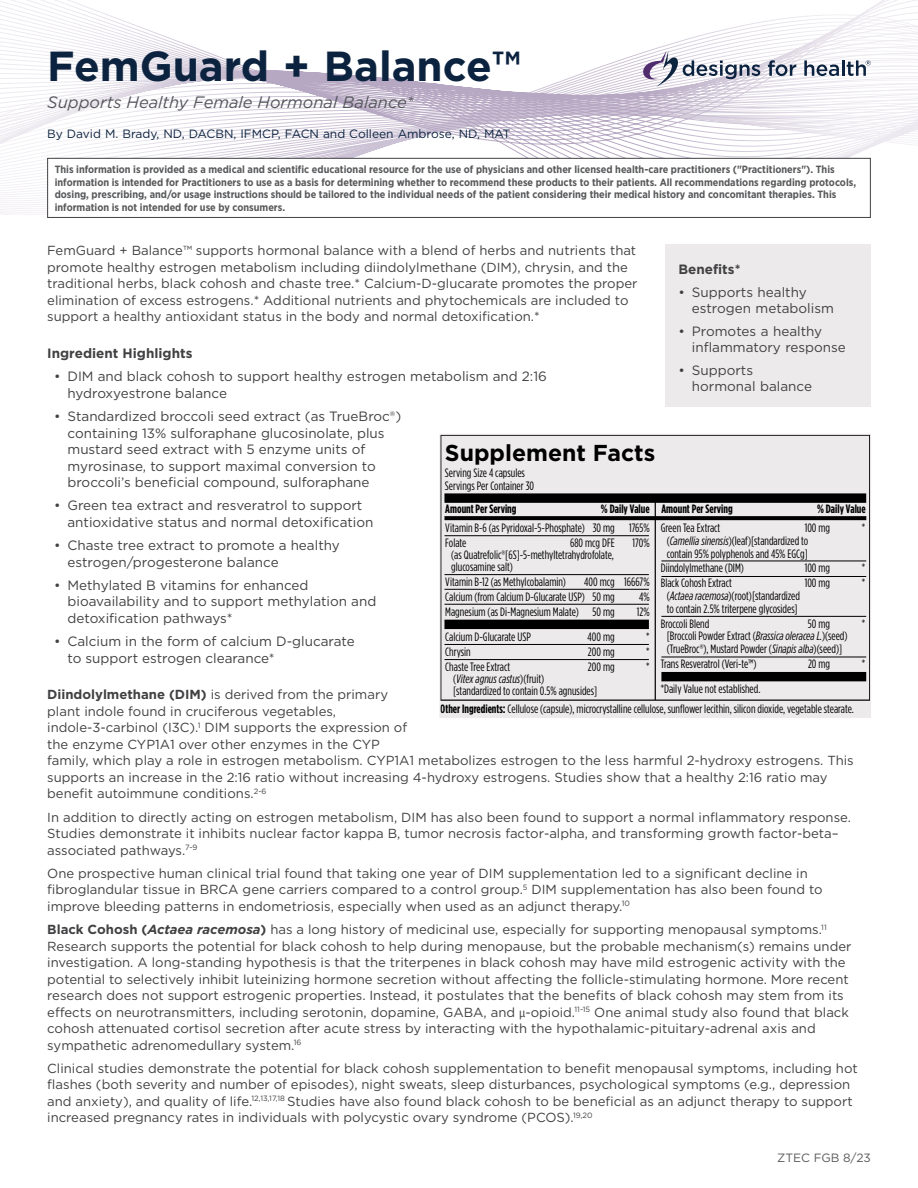
<style>
.page{position:relative;width:918px;height:1188px;background:#fff}
.page>*{position:absolute;margin:0;border:0;box-sizing:border-box;transform-origin:0 0}
.t1{font:700 42px "Gotham";color:#0c2340}
.t2{font:700 22.95px "Gotham";color:#000}
.t3{font:italic 16.5px "Gotham";color:#54565b}
.t4{font:13.5px/16.5px "Gotham";color:#414042}
.t5{font:700 13.5px "Gotham";color:#414042}
.t6{font:13.2px/16.5px "Gotham";color:#414042}
.t7{font:12.15px/12.8px "Gotham Condensed";color:#000}
.t8{font:700 12.15px "Gotham Condensed";color:#000}
.t9{font:12px "Gotham";color:#0c2340}
.t10{font:12px "Gotham";color:#58595b}
.t11{font:700 10.5px/12.6px "Gotham Narrow";color:#58595b}
.s1{font-weight:700}
.s2{font-weight:700;font-style:italic}
.s3{font-family:"Proxima Nova Cond"}
.s4{font-style:italic}
</style>
<div class="page">
<svg style="left:0;top:0;width:918px;height:214px"></svg>
<svg style="left:637px;top:47px;width:123px;height:40px"></svg>
<svg style="left:768px;top:60px;width:28px;height:16px"></svg>
<svg style="left:804px;top:60px;width:67px;height:16px"></svg>
<div style="left:48px;top:158px;width:822px;height:59px;background:#fff"></div>
<div style="left:47px;top:158px;width:824px;height:60px;border:1px solid #414042"></div>
<div style="left:665px;top:245px;width:206px;height:162px;background:#eceaeb"></div>
<svg style="left:440px;top:434px;width:431px;height:284px;background:#d2d0d1"></svg>
<h1 class="t1" style="left:47px;top:38px;width:475px">FemGuard + Balance™</h1>
<p class="t3" style="left:47px;top:91px;width:368px">Supports Healthy Female Hormonal Balance*</p>
<p class="t9" style="left:47px;top:126px;width:465px">By David M. Brady, ND, DACBN, IFMCP, FACN and Colleen Ambrose, ND, MAT</p>
<p class="t11" style="left:55px;top:163px;width:803px">This information is provided as a medical and scientific educational resource for the use of physicians and other licensed health‑care practitioners ("Practitioners"). This information is intended for Practitioners to use as a basis for determining whether to recommend these products to their patients. All recommendations regarding protocols, dosing, prescribing, and/or usage instructions should be tailored to the individual needs of the patient considering their medical history and concomitant therapies. This information is not intended for use by consumers.</p>
<p class="t6" style="left:47px;top:242px;width:592px">FemGuard + Balance™ supports hormonal balance with a blend of herbs and nutrients that promote healthy estrogen metabolism including diindolylmethane (DIM), chrysin, and the traditional herbs, black cohosh and chaste tree.* Calcium‑D‑glucarate promotes the proper elimination of excess estrogens.* Additional nutrients and phytochemicals are included to support a healthy antioxidant status in the body and normal detoxification.*</p>
<p class="t5" style="left:47px;top:344px;width:147px">Ingredient Highlights</p>
<p class="t4" style="left:68px;top:368px;width:481px;text-indent:-14px">• DIM and black cohosh to support healthy estrogen metabolism and 2:16 hydroxyestrone balance</p>
<p class="t4" style="left:68px;top:408px;width:335px;text-indent:-14px">• Standardized broccoli seed extract (as TrueBroc®) containing 13% sulforaphane glucosinolate, plus mustard seed extract with 5 enzyme units of myrosinase, to support maximal conversion to broccoli’s beneficial compound, sulforaphane</p>
<p class="t4" style="left:68px;top:497px;width:307px;text-indent:-14px">• Green tea extract and resveratrol to support antioxidative status and normal detoxification</p>
<p class="t4" style="left:68px;top:537px;width:274px;text-indent:-14px">• Chaste tree extract to promote a healthy estrogen/progesterone balance</p>
<p class="t4" style="left:68px;top:576px;width:310px;text-indent:-14px">• Methylated B vitamins for enhanced bioavailability and to support methylation and detoxification pathways*</p>
<p class="t4" style="left:68px;top:633px;width:289px;text-indent:-14px">• Calcium in the form of calcium D‑glucarate to support estrogen clearance*</p>
<p class="t6" style="left:47px;top:686px;width:808px"><span class="s1">Diindolylmethane (DIM)</span> is derived from the primary<br>plant indole found in cruciferous vegetables,<br>indole‑3‑carbinol (I3C).<sup>1</sup> DIM supports the expression of<br>the enzyme CYP1A1 over other enzymes in the CYP<br>family, which play a role in estrogen metabolism. CYP1A1 metabolizes estrogen to the less harmful 2‑hydroxy estrogens. This supports an increase in the 2:16 ratio without increasing 4-hydroxy estrogens. Studies show that a healthy 2:16 ratio may benefit autoimmune conditions.<sup>2‑6</sup></p>
<p class="t6" style="left:47px;top:808px;width:805px">In addition to directly acting on estrogen metabolism, DIM has also been found to support a normal inflammatory response.<br>Studies demonstrate it inhibits nuclear factor kappa B, tumor necrosis factor‑alpha, and transforming growth factor‑beta– associated pathways.<sup>7‑9</sup></p>
<p class="t6" style="left:47px;top:865px;width:777px">One prospective human clinical trial found that taking one year of DIM supplementation led to a significant decline in fibroglandular tissue in BRCA gene carriers compared to a control group.<sup>5</sup> DIM supplementation has also been found to improve bleeding patterns in endometriosis, especially when used as an adjunct therapy.<sup>10</sup></p>
<p class="t6" style="left:47px;top:921px;width:806px"><span class="s1">Black Cohosh (</span><span class="s2">Actaea racemosa</span><span class="s1">)</span> has a long history of medicinal use, especially for supporting menopausal symptoms.<sup>11<br></sup>Research supports the potential for black cohosh to help during menopause, but the probable mechanism(s) remains under investigation. A long‑standing hypothesis is that the triterpenes in black cohosh may have mild estrogenic activity with the potential to selectively inhibit luteinizing hormone secretion without affecting the follicle‑stimulating hormone. More recent research does not support estrogenic properties. Instead, it postulates that the benefits of black cohosh may stem from its effects on neurotransmitters, including serotonin, dopamine, GABA, and <span class="s3">μ</span>‑opioid.<sup>11‑15</sup> One animal study also found that black cohosh attenuated cortisol secretion after acute stress by interacting with the hypothalamic‑pituitary‑adrenal axis and sympathetic adrenomedullary system.<sup>16</sup></p>
<p class="t6" style="left:47px;top:1060px;width:812px">Clinical studies demonstrate the potential for black cohosh supplementation to benefit menopausal symptoms, including hot flashes (both severity and number of episodes), night sweats, sleep disturbances, psychological symptoms (e.g., depression and anxiety), and quality of life.<sup>12,13,17,18</sup> Studies have also found black cohosh to be beneficial as an adjunct therapy to support increased pregnancy rates in individuals with polycystic ovary syndrome (PCOS).<sup>19,20</sup></p>
<p class="t5" style="left:678px;top:260px;width:64px">Benefits*</p>
<p class="t4" style="left:692px;top:283px;width:144px;text-indent:-14px">• Supports healthy estrogen metabolism</p>
<p class="t4" style="left:692px;top:323px;width:156px;text-indent:-14px">• Promotes a healthy inflammatory response</p>
<p class="t4" style="left:692px;top:362px;width:122px;text-indent:-14px">• Supports hormonal balance</p>
<h2 class="t2" style="left:445px;top:437px;width:212px">Supplement Facts</h2>
<p class="t7" style="left:445px;top:466px;width:91px">Serving Size 4 capsules<br>Servings Per Container 30</p>
<p class="t8" style="left:445px;top:502px;width:73px">Amount Per Serving</p>
<p class="t8" style="left:601px;top:502px;width:50px">% Daily Value</p>
<p class="t8" style="left:661px;top:502px;width:73px">Amount Per Serving</p>
<p class="t8" style="left:817px;top:502px;width:50px">% Daily Value</p>
<p class="t7" style="left:661px;top:521px;width:61px">Green Tea Extract</p>
<p class="t7" style="left:805px;top:521px;width:27px">100 mg</p>
<p class="t7" style="left:862px;top:521px;width:5px">*</p>
<p class="t7" style="left:667px;top:534px;width:143px">(<span class="s4">Camellia sinensis</span>)(leaf)[standardized to contain 95% polyphenols and 45% EGCg]</p>
<p class="t7" style="left:661px;top:562px;width:85px">Diindolylmethane (DIM)</p>
<p class="t7" style="left:805px;top:562px;width:27px">100 mg</p>
<p class="t7" style="left:862px;top:562px;width:5px">*</p>
<p class="t7" style="left:661px;top:576px;width:73px">Black Cohosh Extract</p>
<p class="t7" style="left:805px;top:576px;width:27px">100 mg</p>
<p class="t7" style="left:862px;top:576px;width:5px">*</p>
<p class="t7" style="left:667px;top:589px;width:135px">(<span class="s4">Actaea racemosa</span>)(root)[standardized to contain 2.5% triterpene glycosides]</p>
<p class="t7" style="left:661px;top:617px;width:50px">Broccoli Blend</p>
<p class="t7" style="left:808px;top:617px;width:24px">50 mg</p>
<p class="t7" style="left:862px;top:617px;width:5px">*</p>
<p class="t7" style="left:667px;top:630px;width:182px">[Broccoli Powder Extract (<span class="s4">Brassica oleracea L.</span>)(seed) (TrueBroc®), Mustard Powder (<span class="s4">Sinapis alba</span>)(seed)]</p>
<p class="t7" style="left:661px;top:657px;width:97px">Trans Resveratrol (Veri-te™)</p>
<p class="t7" style="left:808px;top:657px;width:24px">20 mg</p>
<p class="t7" style="left:862px;top:657px;width:5px">*</p>
<p class="t7" style="left:661px;top:683px;width:101px">*Daily Value not established.</p>
<p class="t7" style="left:445px;top:520px;width:206px;line-height:14.9px">Vitamin B-6 (as Pyridoxal-5-Phosphate) 30 mg 1765%<br>Folate</p>
<p class="t7" style="left:570px;top:536px;width:46px">680 mcg DFE</p>
<p class="t7" style="left:633px;top:536px;width:19px">170%</p>
<p class="t7" style="left:451px;top:549px;width:164px;line-height:12.1px">(as Quatrefolic®[6S]-5-methyltetrahydrofolate, glucosamine salt)</p>
<p class="t7" style="left:445px;top:575px;width:122px">Vitamin B-12 (as Methylcobalamin)</p>
<p class="t7" style="left:445px;top:574px;width:206px;line-height:14.9px;text-indent:139px">400 mcg 16667%<br>Calcium (from Calcium D-Glucarate USP) 50 mg</p>
<p class="t7" style="left:639px;top:590px;width:12px">4%</p>
<p class="t7" style="left:445px;top:605px;width:171px">Magnesium (as Di-Magnesium Malate) 50 mg</p>
<p class="t7" style="left:637px;top:605px;width:14px">12%</p>
<p class="t7" style="left:445px;top:630px;width:87px">Calcium D-Glucarate USP</p>
<p class="t7" style="left:588px;top:630px;width:29px">400 mg</p>
<p class="t7" style="left:646px;top:630px;width:5px">*</p>
<p class="t7" style="left:445px;top:645px;width:27px">Chrysin</p>
<p class="t7" style="left:588px;top:645px;width:28px">200 mg</p>
<p class="t7" style="left:646px;top:645px;width:5px">*</p>
<p class="t7" style="left:445px;top:660px;width:66px">Chaste Tree Extract</p>
<p class="t7" style="left:588px;top:660px;width:28px">200 mg</p>
<p class="t7" style="left:646px;top:660px;width:5px">*</p>
<p class="t7" style="left:453px;top:672px;width:146px;line-height:12.1px">(<span class="s4">Vitex agnus castus</span>)(fruit)<br>[standardized to contain 0.5% agnusides]</p>
<p class="t7" style="left:440px;top:702px;width:415px"><span class="s1">Other Ingredients:</span> Cellulose (capsule), microcrystalline cellulose, sunflower lecithin, silicon dioxide, vegetable stearate.</p>
<p class="t10" style="left:777px;top:1150px;width:95px">ZTEC FGB 8/23</p>
</div>
